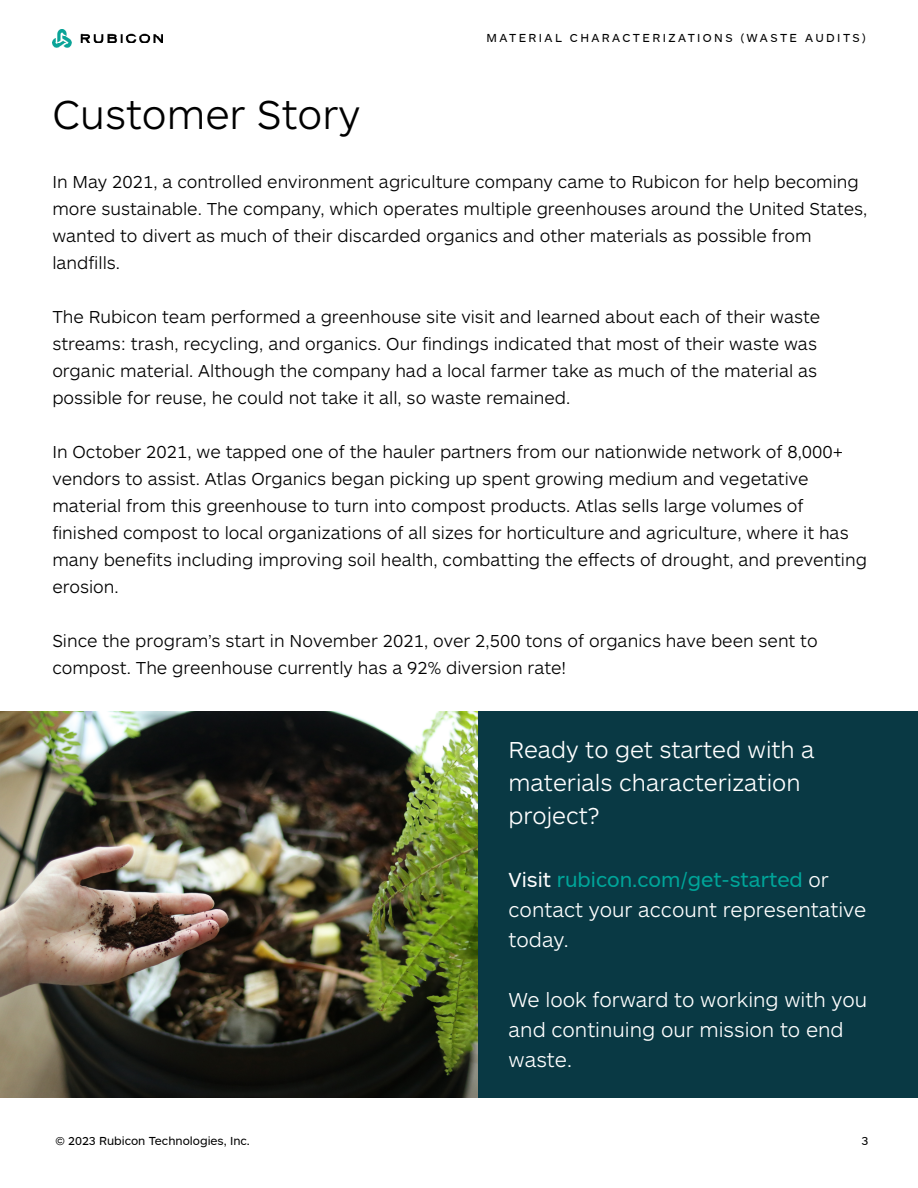
<style>
.page{position:relative;width:918px;height:1188px;background:#fff}
.page>*{position:absolute;margin:0;border:0;box-sizing:border-box;transform-origin:0 0}
.t1{font:300 42px "ARS Maquette";color:#000}
.t2{font:300 24px/33px "ARS Maquette";color:#fff}
.t3{font:300 21px/30px "ARS Maquette";color:#fff}
.t4{font:300 18px/27px "ARS Maquette";color:#000}
.t5{font:12px "ARS Maquette";letter-spacing:.195em;color:#000}
.t6{font:12px "ARS Maquette";color:#000}
.s1{font-weight:400}
.s2{font-weight:400;color:#00a599}
</style>
<div class="page">
<img style="left:52px;top:29px;width:111px;height:19px">
<div style="left:477px;top:711px;width:441px;height:387px;background:#093944"></div>
<img style="left:0;top:711px;width:477px;height:386px">
<p class="t5" style="left:487px;top:32px;width:381px">MATERIAL CHARACTERIZATIONS (WASTE AUDITS)</p>
<h1 class="t1" style="left:52px;top:87px;width:309px">Customer Story</h1>
<p class="t4" style="left:52px;top:167px;width:817px">In May 2021, a controlled environment agriculture company came to Rubicon for help becoming more sustainable. The company, which operates multiple greenhouses around the United States, wanted to divert as much of their discarded organics and other materials as possible from landfills.</p>
<p class="t4" style="left:52px;top:302px;width:770px">The Rubicon team performed a greenhouse site visit and learned about each of their waste streams: trash, recycling, and organics. Our findings indicated that most of their waste was organic material. Although the company had a local farmer take as much of the material as possible for reuse, he could not take it all, so waste remained.</p>
<p class="t4" style="left:52px;top:437px;width:816px">In October 2021, we tapped one of the hauler partners from our nationwide network of 8,000+ vendors to assist. Atlas Organics began picking up spent growing medium and vegetative material from this greenhouse to turn into compost products. Atlas sells large volumes of finished compost to local organizations of all sizes for horticulture and agriculture, where it has many benefits including improving soil health, combatting the effects of drought, and preventing erosion.</p>
<p class="t4" style="left:52px;top:626px;width:767px">Since the program’s start in November 2021, over 2,500 tons of organics have been sent to compost. The greenhouse currently has a 92% diversion rate!</p>
<h2 class="t2" style="left:509px;top:732px;width:308px">Ready to get started with a materials characterization project?</h2>
<p class="t3" style="left:509px;top:864px;width:359px"><span class="s1">Visit</span> <span class="s2">rubicon.com/get-started</span> or contact your account representative today.</p>
<p class="t3" style="left:509px;top:984px;width:360px">We look forward to working with you and continuing our mission to end waste.</p>
<p class="t6" style="left:55px;top:1135px;width:196px">© 2023 Rubicon Technologies, Inc.</p>
<p class="t5" style="left:862px;top:1135px;width:8px">3</p>
</div>
